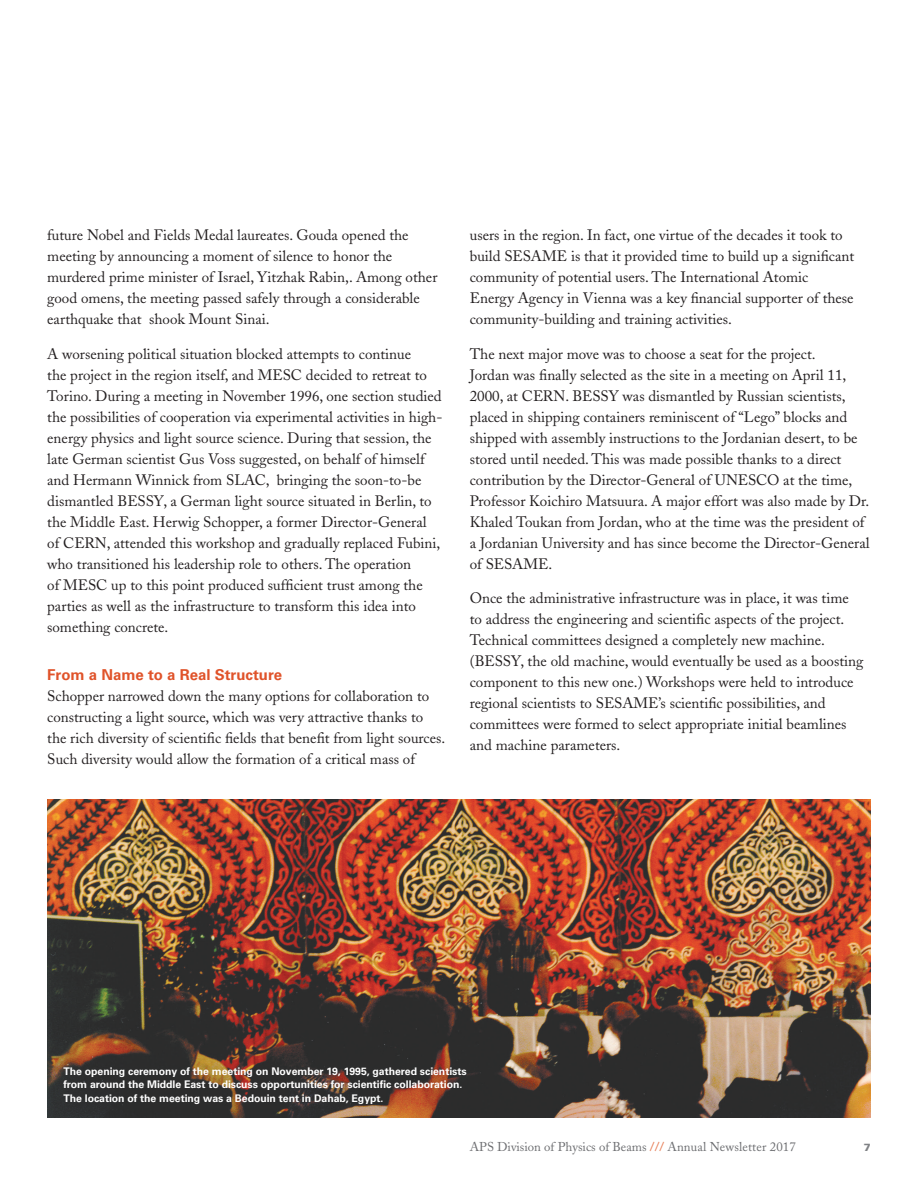
<style>
.page{position:relative;width:918px;height:1188px;background:#fff}
.page>*{position:absolute;margin:0;border:0;box-sizing:border-box;transform-origin:0 0}
.t1{font:15px/21px "Adobe Caslon";color:#231f20}
.Subhead{font:700 15px "Univers";color:#e0532a}
.t2{font:12.75px "Adobe Caslon";color:#6c6d70}
.t3{font:700 10.5px/13.5px "Univers";letter-spacing:-.005em;color:#fff}
.t4{font:900 10.5px "Univers";color:#808285}
.s1{font-weight:700;color:#e8835d}
</style>
<div class="page">
<img style="left:47px;top:799px;width:824px;height:319px">
<p class="t1" style="left:47px;top:225px;width:392px">future Nobel and Fields Medal laureates. Gouda opened the meeting by announcing a moment of silence to honor the murdered prime minister of Israel, Yitzhak Rabin,. Among other good omens, the meeting passed safely through a considerable earthquake that shook Mount Sinai.</p>
<p class="t1" style="left:47px;top:343px;width:397px">A worsening political situation blocked attempts to continue<br>the project in the region itself, and MESC decided to retreat to Torino. During a meeting in November 1996, one section studied the possibilities of cooperation via experimental activities in high&shy;energy physics and light source science. During that session, the late German scientist Gus Voss suggested, on behalf of himself and Hermann Winnick from SLAC, bringing the soon-to-be dismantled BESSY, a German light source situated in Berlin, to the Middle East. Herwig Schopper, a former Director-General of CERN, attended this workshop and gradually replaced Fubini, who transitioned his leadership role to others. The operation<br>of MESC up to this point produced sufficient trust among the parties as well as the infrastructure to transform this idea into something concrete.</p>
<p class="Subhead" style="left:47px;top:666px;width:237px">From a Name to a Real Structure</p>
<p class="t1" style="left:47px;top:685px;width:400px">Schopper narrowed down the many options for collaboration to constructing a light source, which was very attractive thanks to the rich diversity of scientific fields that benefit from light sources.<br>Such diversity would allow the formation of a critical mass of</p>
<p class="t1" style="left:470px;top:225px;width:386px">users in the region. In fact, one virtue of the decades it took to build SESAME is that it provided time to build up a significant community of potential users. The International Atomic Energy Agency in Vienna was a key financial supporter of these community-building and training activities.</p>
<p class="t1" style="left:470px;top:343px;width:401px">The next major move was to choose a seat for the project.<br>Jordan was finally selected as the site in a meeting on April 11, 2000, at CERN. BESSY was dismantled by Russian scientists, placed in shipping containers reminiscent of “Lego” blocks and shipped with assembly instructions to the Jordanian desert, to be stored until needed. This was made possible thanks to a direct contribution by the Director-General of UNESCO at the time, Professor Koichiro Matsuura. A major effort was also made by Dr.<br>Khaled Toukan from Jordan, who at the time was the president of a Jordanian University and has since become the Director-General of SESAME.</p>
<p class="t1" style="left:470px;top:588px;width:395px">Once the administrative infrastructure was in place, it was time to address the engineering and scientific aspects of the project.<br>Technical committees designed a completely new machine. (BESSY, the old machine, would eventually be used as a boosting component to this new one.) Workshops were held to introduce regional scientists to SESAME’s scientific possibilities, and committees were formed to select appropriate initial beamlines and machine parameters.</p>
<p class="t3" style="left:63px;top:1064px;width:405px">The opening ceremony of the meeting on November 19, 1995, gathered scientists from around the Middle East to discuss opportunities for scientific collaboration.<br>The location of the meeting was a Bedouin tent in Dahab, Egypt.</p>
<p class="t2" style="left:470px;top:1139px;width:327px">APS Division of Physics of Beams <span class="s1">///</span> Annual Newsletter 2017</p>
<p class="t4" style="left:864px;top:1140px;width:9px">7</p>
</div>
